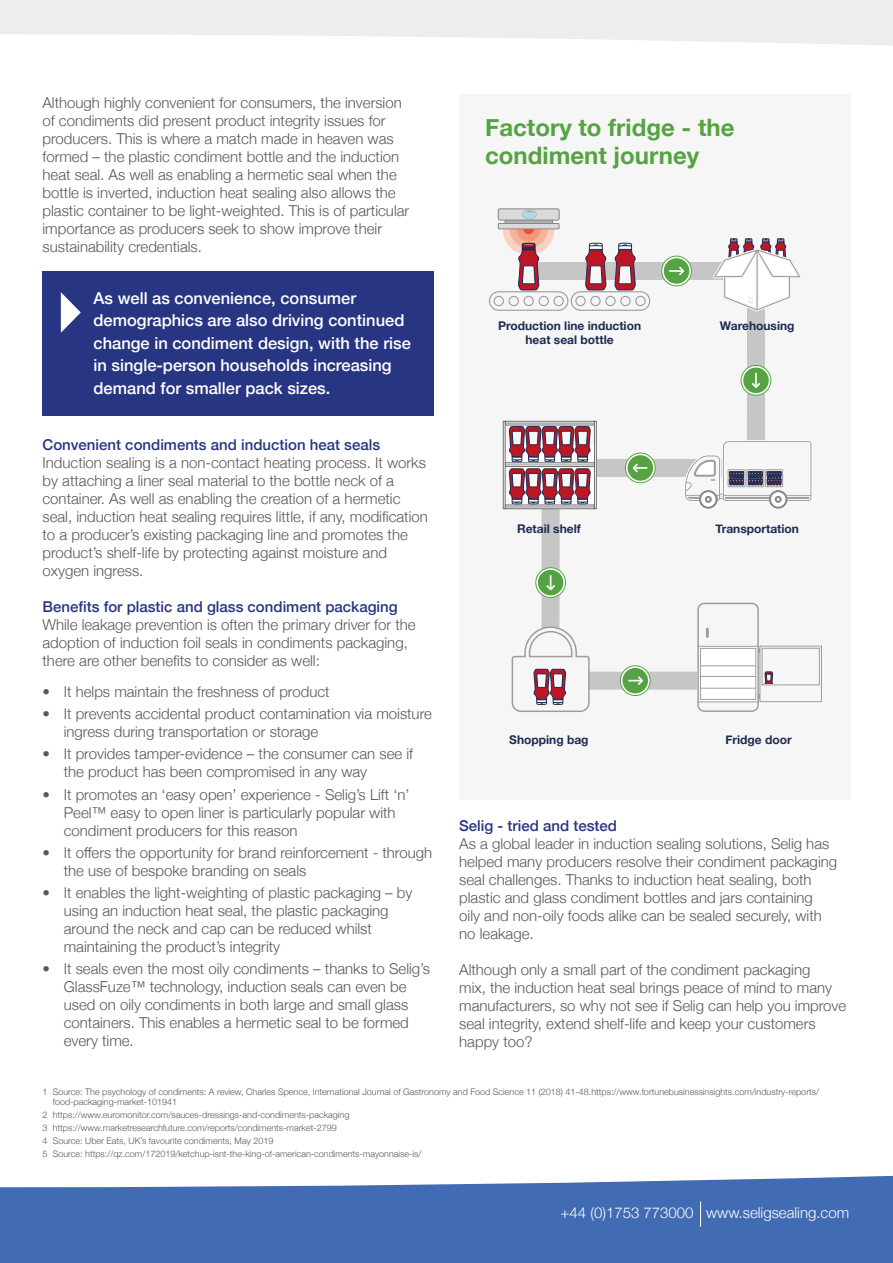
<style>
.page{position:relative;width:893px;height:1263px;background:#fff}
.page>*{position:absolute;margin:0;border:0;box-sizing:border-box;transform-origin:0 0}
.t1{font:700 24px/28.8px "Helvetica Neue";color:#56a344}
.t2{font:500 16.5px/22.5px "Helvetica Neue";color:#fff}
.t3{font:300 15px/18px "Helvetica Neue";color:#575756}
.t4{font:500 15px "Helvetica Neue";color:#283583}
.t5{font:300 15px "Helvetica Neue";color:#fff}
.t6{font:700 12px/14.4px "Helvetica Neue";color:#1f2b52;text-align:center}
.t7{font:300 9px/12.9px "Helvetica Neue";color:#575756}
</style>
<div class="page">
<svg style="left:0;top:1175px;width:893px;height:88px;background:#5379b9"></svg>
<svg style="left:0;top:0;width:893px;height:46px"></svg>
<svg style="left:700px;top:1201px;width:1px;height:26px"></svg>
<div style="left:43px;top:271px;width:391px;height:144px;background:#283583"></div>
<div style="left:459px;top:94px;width:391px;height:705px;background:#f6f6f6"></div>
<svg style="left:509px;top:255px;width:265px;height:441px"></svg>
<div style="left:510px;top:446px;width:86px;height:63px;background:#fff"></div>
<svg style="left:741px;top:365px;width:30px;height:30px"></svg>
<div style="left:741px;top:365px;width:30px;height:31px;border:1px solid #56a344;border-radius:50%"></div>
<svg style="left:662px;top:256px;width:29px;height:30px"></svg>
<div style="left:661px;top:256px;width:31px;height:30px;border:1px solid #56a344;border-radius:50%"></div>
<svg style="left:625px;top:453px;width:30px;height:30px"></svg>
<div style="left:625px;top:453px;width:31px;height:30px;border:1px solid #56a344;border-radius:50%"></div>
<svg style="left:536px;top:568px;width:29px;height:29px"></svg>
<div style="left:535px;top:567px;width:31px;height:31px;border:1px solid #56a344;border-radius:50%"></div>
<svg style="left:620px;top:666px;width:30px;height:29px"></svg>
<div style="left:620px;top:665px;width:30px;height:31px;border:1px solid #56a344;border-radius:50%"></div>
<div style="left:505px;top:220px;width:48px;height:4px;border:1px solid #878787"></div>
<div style="left:498px;top:209px;width:61px;height:11px;background:#dadada;border-radius:2px"></div>
<div style="left:498px;top:209px;width:61px;height:11px;border:1px solid #878787;border-radius:2px"></div>
<div style="left:498px;top:223px;width:61px;height:6px;background:#dadada"></div>
<div style="left:498px;top:223px;width:61px;height:6px;border:1px solid #878787"></div>
<svg style="left:522px;top:210px;width:14px;height:9px"></svg>
<svg style="left:489px;top:229px;width:161px;height:82px"></svg>
<svg style="left:712px;top:238px;width:89px;height:74px"></svg>
<div style="left:664px;top:258px;width:25px;height:26px;background:#56a344;border-radius:50%"></div>
<svg style="left:669px;top:267px;width:15px;height:8px"></svg>
<div style="left:622px;top:668px;width:26px;height:25px;background:#56a344;border-radius:50%"></div>
<svg style="left:628px;top:676px;width:15px;height:9px"></svg>
<div style="left:628px;top:455px;width:25px;height:26px;background:#56a344;border-radius:50%"></div>
<svg style="left:632px;top:464px;width:15px;height:8px"></svg>
<div style="left:743px;top:368px;width:26px;height:25px;background:#56a344;border-radius:50%"></div>
<svg style="left:752px;top:373px;width:8px;height:15px"></svg>
<div style="left:538px;top:570px;width:25px;height:25px;background:#56a344;border-radius:50%"></div>
<svg style="left:546px;top:575px;width:9px;height:15px"></svg>
<div style="left:505px;top:462px;width:90px;height:5px;border:1px solid #706f6f"></div>
<div style="left:505px;top:421px;width:90px;height:4px;border:1px solid #706f6f"></div>
<div style="left:503px;top:421px;width:2px;height:88px;border:1px solid #706f6f"></div>
<div style="left:594px;top:421px;width:3px;height:88px;border:1px solid #706f6f"></div>
<svg style="left:509px;top:424px;width:82px;height:87px"></svg>
<div style="left:505px;top:505px;width:90px;height:4px;border:1px solid #706f6f"></div>
<hr style="left:506px;top:422px;width:88px;height:1px;background:#b3b2b2">
<hr style="left:506px;top:423px;width:88px;height:1px;background:#b3b2b2">
<hr style="left:506px;top:464px;width:88px;height:1px;background:#b3b2b2">
<hr style="left:506px;top:465px;width:88px;height:1px;background:#b3b2b2">
<hr style="left:506px;top:506px;width:88px;height:1px;background:#b3b2b2">
<hr style="left:506px;top:507px;width:88px;height:1px;background:#b3b2b2">
<svg style="left:511px;top:626px;width:79px;height:86px"></svg>
<svg style="left:684px;top:440px;width:128px;height:69px"></svg>
<div style="left:765px;top:470px;width:18px;height:17px;border:1px solid #9d9d9c"></div>
<div style="left:760px;top:646px;width:62px;height:56px;border:1px solid #9d9d9c"></div>
<div style="left:763px;top:685px;width:12px;height:6px;background:#f6f6f6"></div>
<div style="left:762px;top:648px;width:57px;height:37px;border:1px solid #9d9d9c"></div>
<svg style="left:697px;top:603px;width:76px;height:109px"></svg>
<svg style="left:61px;top:292px;width:20px;height:41px"></svg>
<p class="t3" style="left:43px;top:93px;width:368px">Although highly convenient for consumers, the inversion of condiments did present product integrity issues for producers. This is where a match made in heaven was formed – the plastic condiment bottle and the induction heat seal. As well as enabling a hermetic seal when the bottle is inverted, induction heat sealing also allows the plastic container to be light-weighted. This is of particular importance as producers seek to show improve their sustainability credentials.</p>
<p class="t2" style="left:94px;top:285px;width:319px">As well as convenience, consumer demographics are also driving continued change in condiment design, with the rise in single-person households increasing demand for smaller pack sizes.</p>
<h1 class="t1" style="left:485px;top:113px;width:251px">Factory to fridge - the condiment journey</h1>
<p class="t6" style="left:498px;top:318px;width:145px">Production line induction heat seal bottle</p>
<p class="t6" style="left:720px;top:318px;width:76px">Warehousing</p>
<p class="t4" style="left:43px;top:433px;width:339px">Convenient condiments and induction heat seals</p>
<p class="t3" style="left:43px;top:453px;width:387px">Induction sealing is a non-contact heating process. It works by attaching a liner seal material to the bottle neck of a container. As well as enabling the creation of a hermetic seal, induction heat sealing requires little, if any, modification to a producer’s existing packaging line and promotes the product’s shelf-life by protecting against moisture and oxygen ingress.</p>
<p class="t4" style="left:43px;top:595px;width:357px">Benefits for plastic and glass condiment packaging</p>
<p class="t3" style="left:43px;top:615px;width:375px">While leakage prevention is often the primary driver for the adoption of induction foil seals in condiments packaging, there are other benefits to consider as well:</p>
<p class="t3" style="left:43px;top:681px;width:289px">• It helps maintain the freshness of product</p>
<p class="t3" style="left:64px;top:704px;width:370px;text-indent:-21px">• It prevents accidental product contamination via moisture ingress during transportation or storage</p>
<p class="t3" style="left:64px;top:744px;width:351px;text-indent:-21px">• It provides tamper-evidence – the consumer can see if the product has been compromised in any way</p>
<p class="t3" style="left:64px;top:784px;width:347px;text-indent:-21px">• It promotes an ‘easy open’ experience - Selig’s Lift ‘n’<br>Peel™ easy to open liner is particularly popular with condiment producers for this reason</p>
<p class="t3" style="left:64px;top:842px;width:370px;text-indent:-21px">• It offers the opportunity for brand reinforcement - through the use of bespoke branding on seals</p>
<p class="t3" style="left:64px;top:883px;width:350px;text-indent:-21px">• It enables the light-weighting of plastic packaging – by using an induction heat seal, the plastic packaging around the neck and cap can be reduced whilst maintaining the product’s integrity</p>
<p class="t3" style="left:64px;top:959px;width:368px;text-indent:-21px">• It seals even the most oily condiments – thanks to Selig’s GlassFuze™ technology, induction seals can even be used on oily condiments in both large and small glass containers. This enables a hermetic seal to be formed every time.</p>
<p class="t6" style="left:517px;top:521px;width:65px">Retail shelf</p>
<p class="t6" style="left:715px;top:521px;width:85px">Transportation</p>
<p class="t6" style="left:509px;top:733px;width:81px">Shopping bag</p>
<p class="t6" style="left:725px;top:733px;width:68px">Fridge door</p>
<p class="t4" style="left:459px;top:814px;width:159px">Selig - tried and tested</p>
<p class="t3" style="left:459px;top:834px;width:379px">As a global leader in induction sealing solutions, Selig has helped many producers resolve their condiment packaging seal challenges. Thanks to induction heat sealing, both plastic and glass condiment bottles and jars containing oily and non-oily foods alike can be sealed securely, with no leakage.</p>
<p class="t3" style="left:459px;top:960px;width:389px">Although only a small part of the condiment packaging<br>mix, the induction heat seal brings peace of mind to many manufacturers, so why not see if Selig can help you improve seal integrity, extend shelf-life and keep your customers happy too?</p>
<p class="t7" style="left:53px;top:1085px;width:768px;line-height:10.8px">Source: The psychology of condiments: A review, Charles Spence, International Journal of Gastronomy and Food Science 11 (2018) 41-48.https://www.fortunebusinessinsights.com/industry-reports/ food-packaging-market-101941</p>
<p class="t7" style="left:53px;top:1108px;width:370px">https://www.euromonitor.com/sauces-dressings-and-condiments-packaging https://www.marketresearchfuture.com/reports/condiments-market-2799<br>Source: Uber Eats, UK’s favourite condiments, May 2019<br>Source: https://qz.com/172019/ketchup-isnt-the-king-of-american-condiments-mayonnaise-is/</p>
<p class="t7" style="left:43px;top:1084px;width:7px">1</p>
<p class="t7" style="left:43px;top:1108px;width:7px;text-align:justify">2<br>3<br>4<br>5</p>
<p class="t5" style="left:561px;top:1200px;width:290px">+44 (0)1753 773000 www.seligsealing.com</p>
</div>
